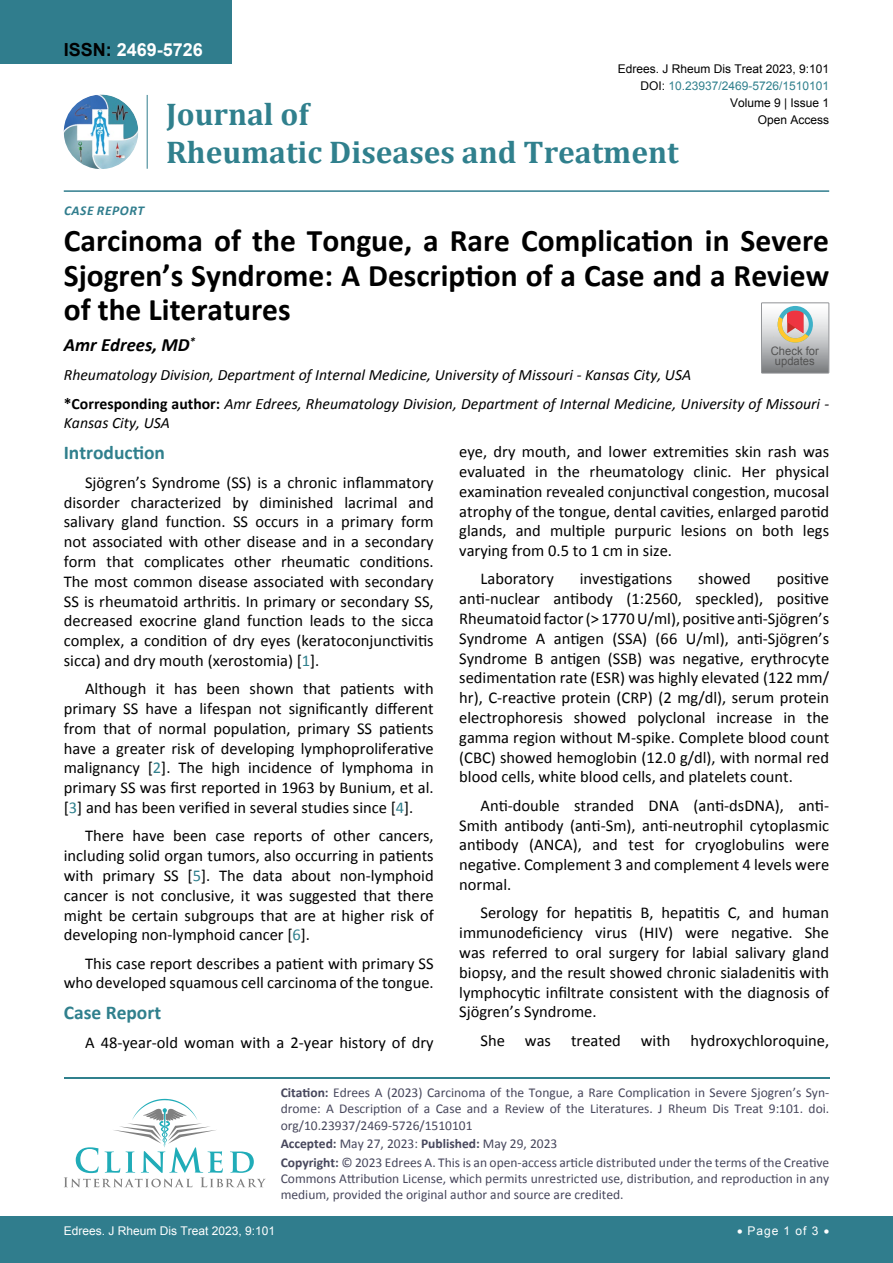
<style>
.page{position:relative;width:893px;height:1263px;background:#fff}
.page>*{position:absolute;margin:0;border:0;box-sizing:border-box;transform-origin:0 0}
.t1{font:700 31.5px/34.5px "Calibri";color:#000;text-align:justify}
.t2{font:700 31.5px/37.8px "Cambria";color:#30808d}
.t3{font:700 19.5px "Calibri";color:#30808d}
.t4{font:italic 700 18.75px "Calibri";color:#000}
.t5{font:700 18px "Arial";color:#fff}
.t6{font:16.5px/19.8px "Calibri";color:#000;text-align:justify}
.t7{font:italic 15.75px/28.8px "Calibri";color:#000}
.t8{font:13.5px/16.2px "Calibri";color:#47475c}
.t9{font:italic 700 13.5px "Calibri";letter-spacing:.04em;color:#307d8d}
.t10{font:12px "Arial";color:#000}
.t11{font:12px "Arial";color:#fff}
.t12{font:12px "Arial";color:#30808d}
.t13{font:11.7px/10.1px "Arial";color:#535353;text-align:center;scale:.96 1}
.s1{color:#000}
.s2{font-weight:700;font-style:normal}
.s3{color:#30808d}
.s4{font-weight:700}
</style>
<div class="page">
<hr style="left:64px;top:1077px;width:765px;height:1px;background:#30808d">
<svg style="left:64px;top:1099px;width:202px;height:88px"></svg>
<img style="left:64px;top:95px;width:74px;height:74px;border-radius:37px">
<hr style="left:147px;top:95px;width:1px;height:74px;background:#307d8d">
<hr style="left:64px;top:190px;width:765px;height:2px;background:#307d8d">
<div style="left:0;top:1217px;width:893px;height:46px;background:#307d8d"></div>
<div style="left:0;top:0;width:231px;height:64px;background:#307d8d"></div>
<svg style="left:761px;top:303px;width:68px;height:70px;background:#bdb6b3"></svg>
<p class="t5" style="left:64px;top:38px;width:141px"><span class="s1">ISSN:</span> 2469-5726</p>
<p class="t10" style="left:618px;top:60px;width:213px">Edrees. J Rheum Dis Treat 2023, 9:101</p>
<p class="t9" style="left:64px;top:202px;width:82px">Case Repor t</p>
<p class="t12" style="left:640px;top:78px;width:190px"><span class="s1">DOI:</span> 10.23937/2469-5726/1510101</p>
<p class="t10" style="left:758px;top:112px;width:73px">Open Access</p>
<p class="t10" style="left:730px;top:95px;width:101px">Volume 9 | Issue 1</p>
<h1 class="t2" style="left:166px;top:94px;width:514px">Journal of<br>Rheumatic Diseases and Treatment</h1>
<h1 class="t1" style="left:64px;top:223px;width:767px">Carcinoma of the Tongue, a Rare Complication in Severe Sjogren’s Syndrome: A Description of a Case and a Review of the Literatures</h1>
<p class="t4" style="left:64px;top:333px;width:133px">Amr Edrees, MD<sup>*</sup></p>
<p class="t7" style="left:64px;top:360px;width:767px">Rheumatology Division, Department of Internal Medicine, University of Missouri - Kansas City, USA<br><span class="s2">*Corresponding author:</span> Amr Edrees, Rheumatology Division, Department of Internal Medicine, University of Missouri -</p>
<p class="t7" style="left:64px;top:408px;width:108px">Kansas City, USA</p>
<p class="t13" style="left:771px;top:346px;width:52px">Check for updates</p>
<p class="t3" style="left:64px;top:440px;width:103px">Introduction</p>
<p class="t6" style="left:64px;top:472px;width:371px;text-indent:21px">Sjögren’s Syndrome (SS) is a chronic inflammatory disorder characterized by diminished lacrimal and salivary gland function. SS occurs in a primary form not associated with other disease and in a secondary form that complicates other rheumatic conditions.<br>The most common disease associated with secondary SS is rheumatoid arthritis. In primary or secondary SS, decreased exocrine gland function leads to the sicca complex, a condition of dry eyes (keratoconjunctivitis sicca) and dry mouth (xerostomia) [<span class="s3">1</span>].</p>
<p class="t6" style="left:64px;top:679px;width:371px;text-indent:21px">Although it has been shown that patients with primary SS have a lifespan not significantly different from that of normal population, primary SS patients have a greater risk of developing lymphoproliferative malignancy [<span class="s3">2</span>]. The high incidence of lymphoma in primary SS was first reported in 1963 by Bunium, et al. [<span class="s3">3</span>] and has been verified in several studies since [<span class="s3">4</span>].</p>
<p class="t6" style="left:64px;top:826px;width:371px;text-indent:21px">There have been case reports of other cancers, including solid organ tumors, also occurring in patients with primary SS [<span class="s3">5</span>]. The data about non-lymphoid cancer is not conclusive, it was suggested that there might be certain subgroups that are at higher risk of developing non-lymphoid cancer [<span class="s3">6</span>].</p>
<p class="t6" style="left:64px;top:953px;width:371px;text-align:right">This case report describes a patient with primary SS who developed squamous cell carcinoma of the tongue.</p>
<p class="t3" style="left:64px;top:1000px;width:99px">Case Report</p>
<p class="t6" style="left:85px;top:1032px;width:350px">A 48-year-old woman with a 2-year history of dry</p>
<p class="t6" style="left:459px;top:442px;width:371px">eye, dry mouth, and lower extremities skin rash was evaluated in the rheumatology clinic. Her physical examination revealed conjunctival congestion, mucosal atrophy of the tongue, dental cavities, enlarged parotid glands, and multiple purpuric lesions on both legs varying from 0.5 to 1 cm in size.</p>
<p class="t6" style="left:480px;top:569px;width:75px">Laboratory</p>
<p class="t6" style="left:580px;top:569px;width:94px">investigations</p>
<p class="t6" style="left:698px;top:569px;width:54px">showed</p>
<p class="t6" style="left:459px;top:569px;width:371px;text-indent:317px">positive anti-nuclear antibody (1:2560, speckled), positive Rheumatoid factor (&gt; 1770 U/ml), positive anti-Sjögren’s Syndrome A antigen (SSA) (66 U/ml), anti-Sjögren’s Syndrome B antigen (SSB) was negative, erythrocyte sedimentation rate (ESR) was highly elevated (122 mm/ hr), C-reactive protein (CRP) (2 mg/dl), serum protein electrophoresis showed polyclonal increase in the gamma region without M-spike. Complete blood count (CBC) showed hemoglobin (12.0 g/dl), with normal red blood cells, white blood cells, and platelets count.</p>
<p class="t6" style="left:459px;top:795px;width:371px;text-indent:21px">Anti-double stranded DNA (anti-dsDNA), anti-Smith antibody (anti-Sm), anti-neutrophil cytoplasmic antibody (ANCA), and test for cryoglobulins were negative. Complement 3 and complement 4 levels were normal.</p>
<p class="t6" style="left:459px;top:903px;width:371px;text-indent:21px">Serology for hepatitis B, hepatitis C, and human immunodeficiency virus (HIV) were negative. She was referred to oral surgery for labial salivary gland biopsy, and the result showed chronic sialadenitis with lymphocytic infiltrate consistent with the diagnosis of Sjögren’s Syndrome.</p>
<p class="t6" style="left:480px;top:1030px;width:350px">She was treated with hydroxychloroquine,</p>
<p class="t8" style="left:281px;top:1084px;width:550px;text-align:justify"><span class="s4">Citation:</span> Edrees A (2023) Carcinoma of the Tongue, a Rare Complication in Severe Sjogren’s Syn&shy;drome: A Description of a Case and a Review of the Literatures. J Rheum Dis Treat 9:101. doi. org/10.23937/2469-5726/1510101</p>
<p class="t8" style="left:281px;top:1134px;width:550px;line-height:18.6px"><span class="s4">Accepted:</span> May 27, 2023: <span class="s4">Published:</span> May 29, 2023<br><span class="s4">Copyright:</span> © 2023 Edrees A. This is an open-access article distributed under the terms of the Creative</p>
<p class="t8" style="left:281px;top:1170px;width:550px">Commons Attribution License, which permits unrestricted use, distribution, and reproduction in any medium, provided the original author and source are credited.</p>
<p class="t11" style="left:64px;top:1223px;width:213px">Edrees. J Rheum Dis Treat 2023, 9:101</p>
<p class="t11" style="left:737px;top:1223px;width:94px">• Page 1 of 3 •</p>
</div>
